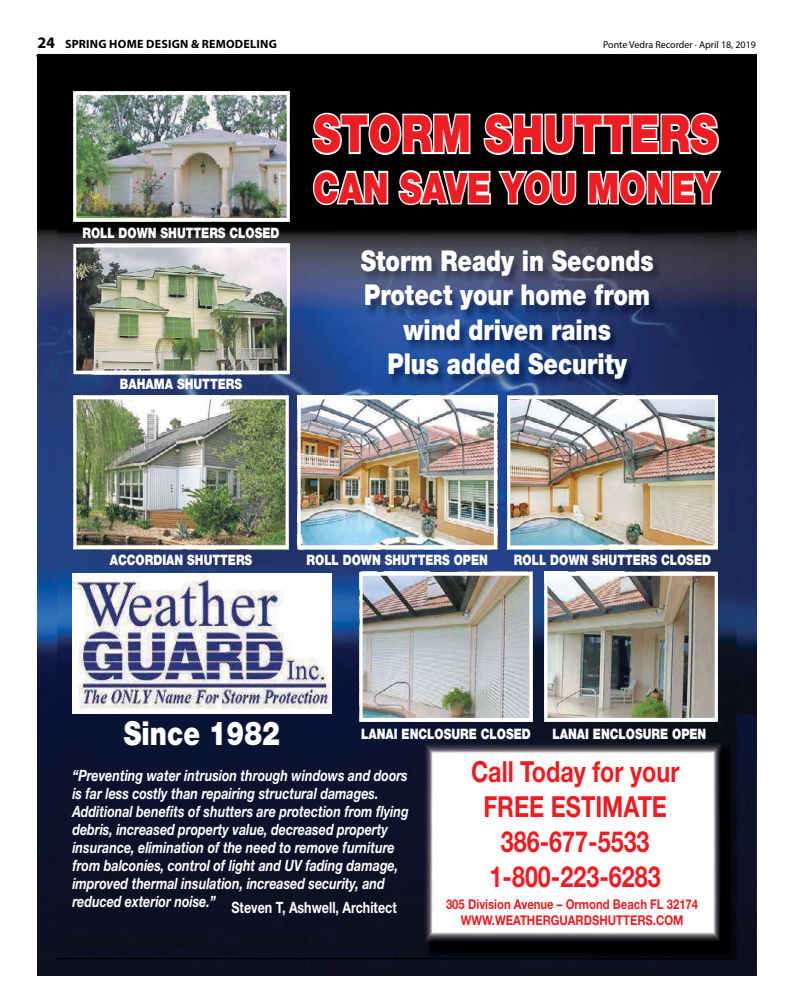
<style>
.page{position:relative;width:792px;height:1008px;background:#fff}
.page>*{position:absolute;margin:0;border:0;box-sizing:border-box;transform-origin:0 0}
.t1{font:51.6px "Helvetica Neue LT Std Blk OV EEBBPA";color:#ed1d24;scale:.8 1}
.t2{font:42px "Helvetica Neue LT Std Blk OV EEBBPA";color:#ed1d24;scale:.8 1}
.t3{font:33px "Helvetica Neue LT Std Blk OV EEBBPA";color:#fff;scale:.8 1}
.t4{font:29.1px/34.9px "Helvetica Neue LT Std Bd OV GEBBPA";color:#ed1d24;text-align:center;scale:.8 1}
.t5{font:28.8px/34.5px "Helvetica Neue LT Std Blk OV EEBBPA";color:#fff;text-align:center;scale:.8 1}
.t6{font:15.6px/18px "Helvetica Neue LT Std Bd It OV FEBBPA";color:#fff;scale:.8 1}
.t7{font:15.6px "Helvetica Neue LT Std Bd OV GEBBPA";color:#fff;scale:.8 1}
.t8{font:14.4px "Helvetica Neue LT Std Blk OV EEBBPA";color:#fff;scale:.8 1}
.t9{font:13.4px/16.1px "Helvetica Neue LT Std Bd OV GEBBPA";color:#ed1d24;text-align:center;scale:.84 1}
.t10{font:700 12px "Myriad Pro";letter-spacing:.02em;color:#000}
.t11{font:10px "Myriad Pro";color:#000}
.s1{font-size:16px}
</style>
<div class="page">
<hr style="left:36px;top:56px;width:720px;height:1px;background:#000">
<img style="left:37px;top:331px;width:720px;height:645px">
<img style="left:37px;top:74px;width:20px;height:253px">
<img style="left:737px;top:74px;width:20px;height:33px">
<img style="left:737px;top:107px;width:20px;height:220px">
<div style="left:737px;top:105px;width:16px;height:109px;background:#000"></div>
<svg style="left:367px;top:715px;width:390px;height:261px;background:#0d0f23"></svg>
<img style="left:57px;top:324px;width:680px;height:634px">
<img style="left:426px;top:744px;width:308px;height:214px">
<img style="left:426px;top:744px;width:296px;height:199px">
<img style="left:57px;top:76px;width:272px;height:248px">
<div style="left:329px;top:76px;width:408px;height:39px;background:#000"></div>
<img style="left:706px;top:115px;width:31px;height:209px">
<img style="left:329px;top:217px;width:377px;height:65px">
<img style="left:329px;top:282px;width:32px;height:42px">
<img style="left:662px;top:282px;width:44px;height:42px">
<img style="left:360px;top:572px;width:173px;height:150px">
<img style="left:73px;top:91px;width:217px;height:131px">
<img style="left:73px;top:244px;width:217px;height:130px">
<div style="left:312px;top:113px;width:419px;height:104px;background:#000"></div>
<svg style="left:311px;top:111px;width:161px;height:46px"></svg>
<svg style="left:482px;top:111px;width:238px;height:46px"></svg>
<svg style="left:312px;top:168px;width:78px;height:39px"></svg>
<svg style="left:397px;top:168px;width:181px;height:39px"></svg>
<svg style="left:586px;top:168px;width:138px;height:39px"></svg>
<img style="left:361px;top:249px;width:301px;height:142px">
<img style="left:72px;top:573px;width:259px;height:141px">
<hr style="left:57px;top:958px;width:680px;height:1px;background:#000">
<hr style="left:57px;top:74px;width:680px;height:2px;background:#000">
<img style="left:73px;top:395px;width:216px;height:154px">
<img style="left:298px;top:395px;width:199px;height:154px">
<img style="left:544px;top:572px;width:174px;height:150px">
<img style="left:507px;top:395px;width:211px;height:154px">
<div style="left:37px;top:54px;width:720px;height:20px;background:#000"></div>
<p class="t10" style="left:37px;top:36px;width:241px"><span class="s1">24</span> SPRING HOME DESIGN &amp; REMODELING</p>
<p class="t11" style="left:603px;top:38px;width:154px">Ponte Vedra Recorder · April 18, 2019</p>
<p class="t8" style="left:82px;top:224px;width:248px">ROLL DOWN SHUTTERS CLOSED</p>
<p class="t8" style="left:120px;top:376px;width:154px">BAHAMA SHUTTERS</p>
<h1 class="t1" style="left:313px;top:103px;width:507px">STORM SHUTTERS</h1>
<h2 class="t2" style="left:313px;top:163px;width:507px">CAN SAVE YOU MONEY</h2>
<h3 class="t5" style="left:361px;top:243px;width:368px">Storm Ready in Seconds<br>Protect your home from wind driven rains<br>Plus added Security</h3>
<p class="t8" style="left:307px;top:551px;width:228px">ROLL DOWN SHUTTERS OPEN</p>
<p class="t8" style="left:110px;top:552px;width:180px">ACCORDIAN SHUTTERS</p>
<p class="t8" style="left:514px;top:551px;width:248px">ROLL DOWN SHUTTERS CLOSED</p>
<h3 class="t3" style="left:124px;top:713px;width:196px">Since 1982</h3>
<p class="t8" style="left:361px;top:725px;width:214px">LANAI ENCLOSURE CLOSED</p>
<p class="t8" style="left:553px;top:725px;width:194px">LANAI ENCLOSURE OPEN</p>
<p class="t6" style="left:72px;top:766px;width:422px">“Preventing water intrusion through windows and doors is far less costly than repairing structural damages.<br>Additional benefits of shutters are protection from flying debris, increased property value, decreased property insurance, elimination of the need to remove furniture from balconies, control of light and UV fading damage, improved thermal insulation, increased security, and</p>
<p class="t7" style="left:72px;top:898px;width:407px"><sup>reduced</sup> <sup>exterior</sup> <sup>noise.”</sup> Steven T, Ashwell, Architect</p>
<h3 class="t4" style="left:471px;top:754px;width:262px">Call Today for your<br>FREE ESTIMATE<br>386-677-5533<br>1-800-223-6283</h3>
<p class="t9" style="left:446px;top:895px;width:302px">305 Division Avenue – Ormond Beach FL 32174<br>WWW.WEATHERGUARDSHUTTERS.COM</p>
</div>
